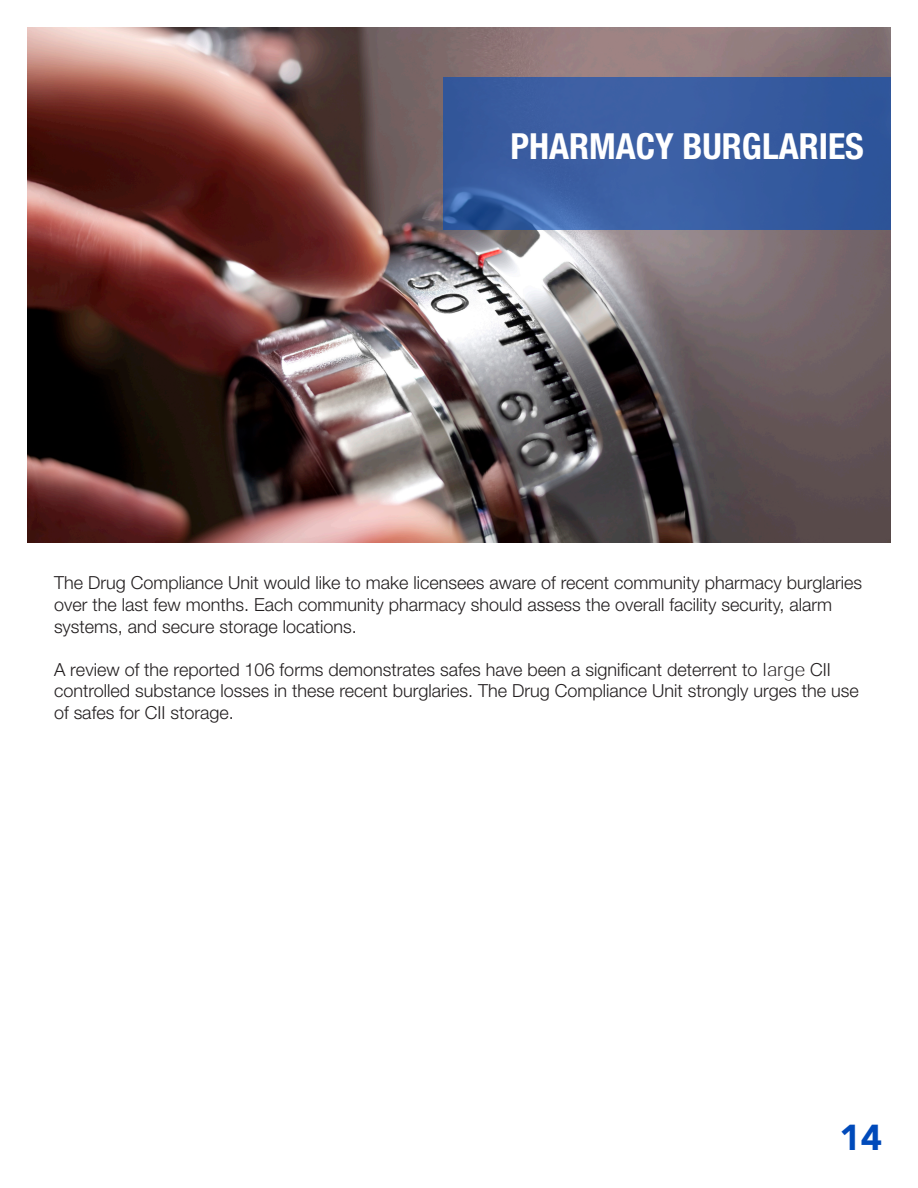
<style>
.page{position:relative;width:918px;height:1188px;background:#fff}
.page>*{position:absolute;margin:0;border:0;box-sizing:border-box;transform-origin:0 0}
.t1{font:700 condensed 36px "Helvetica Neue LT Std";color:#fff}
.t2{font:900 36px "Avenir";color:#004aba}
.t3{font:300 18px/21.6px "Helvetica Neue LT Std";color:#231f20}
.s1{font-family:"Adobe Gothic Std"}
</style>
<div class="page">
<img style="left:27px;top:27px;width:864px;height:515px">
<div style="left:444px;top:77px;width:447px;height:153px;background:#395ca0"></div>
<p class="t1" style="left:511px;top:124px;width:355px">PHARMACY BURGLARIES</p>
<p class="t3" style="left:54px;top:572px;width:810px">The Drug Compliance Unit would like to make licensees aware of recent community pharmacy burglaries over the last few months. Each community pharmacy should assess the overall facility security, alarm systems, and secure storage locations.</p>
<p class="t3" style="left:54px;top:658px;width:806px">A review of the reported 106 forms demonstrates safes have been a significant deterrent to <span class="s1">large</span> CII controlled substance losses in these recent burglaries. The Drug Compliance Unit strongly urges the use of safes for CII storage.</p>
<h1 class="t2" style="left:839px;top:1106px;width:44px">14</h1>
</div>
